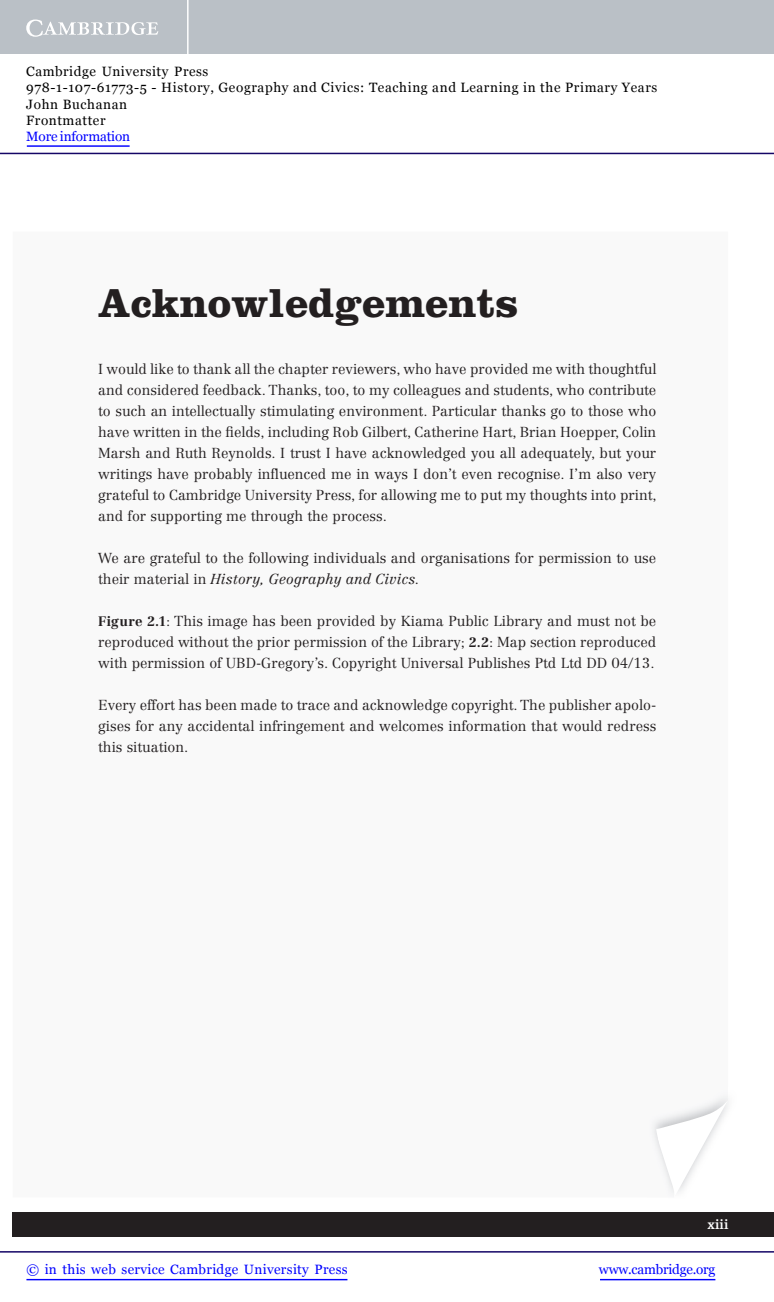
<style>
.page{position:relative;width:774px;height:1302px;background:#fff}
.page>*{position:absolute;margin:0;border:0;box-sizing:border-box;transform-origin:0 0}
.t1{font:700 42px "Clarendon LT Std";color:#231f20}
.t2{font:300 14.25px/21px "Centennial LT Std";color:#231f20;text-align:justify}
.t3{font:13.5px/16.2px "Georgia";letter-spacing:.045em;color:#000}
.t4{font:13.5px "Georgia";letter-spacing:.025em;color:#00f}
.t5{font:13.5px "Georgia";letter-spacing:-.015em;color:#00f}
.t6{font:13.5px "Georgia";letter-spacing:-.01em;color:#00f}
.t7{font:700 13.5px "Egyptienne FLT Std";color:#fff}
.s1{font-style:italic}
.s2{font-weight:700;font-size:13.5px}
</style>
<div class="page">
<div style="left:13px;top:1212px;width:761px;height:24px;background:#231f20"></div>
<svg style="left:655px;top:1100px;width:73px;height:97px"></svg>
<div style="left:0;top:0;width:774px;height:54px;background:#bac0c6"></div>
<svg style="left:26px;top:20px;width:132px;height:17px"></svg>
<hr style="left:187px;top:0;width:2px;height:54px;background:#fff">
<hr style="left:0;top:153px;width:774px;height:1px;background:#150666">
<hr style="left:27px;top:145px;width:103px;height:2px;background:#00f">
<hr style="left:600px;top:1279px;width:115px;height:1px;background:#00f">
<hr style="left:0;top:1251px;width:774px;height:1px;background:#150666">
<hr style="left:26px;top:1279px;width:321px;height:1px;background:#00f">
<p class="t3" style="left:26px;top:63px;width:633px">Cambridge University Press<br>978-1-107-61773-5 - History, Geography and Civics: Teaching and Learning in the Primary Years John Buchanan<br>Frontmatter</p>
<p class="t6" style="left:26px;top:129px;width:105px">More information</p>
<h1 class="t1" style="left:98px;top:288px;width:422px">Acknowledgements</h1>
<p class="t2" style="left:98px;top:360px;width:560px">I would like to thank all the chapter reviewers, who have provided me with thoughtful and considered feedback. Thanks, too, to my colleagues and students, who contribute to such an intellectually stimulating environment. Particular thanks go to those who have written in the fields, including Rob Gilbert, Catherine Hart, Brian Hoepper, Colin Marsh and Ruth Reynolds. I trust I have acknowledged you all adequately, but your writings have probably influenced me in ways I don’t even recognise. I’m also very grateful to Cambridge University Press, for allowing me to put my thoughts into print, and for supporting me through the process.</p>
<p class="t2" style="left:98px;top:549px;width:559px">We are grateful to the following individuals and organisations for permission to use their material in <span class="s1">History, Geography and Civics.</span></p>
<p class="t2" style="left:98px;top:612px;width:559px"><span class="s2">Figure 2.1</span>: This image has been provided by Kiama Public Library and must not be reproduced without the prior permission of the Library; <span class="s2">2.2</span>: Map section reproduced with permission of UBD-Gregory’s. Copyright Universal Publishes Ptd Ltd DD 04/13.</p>
<p class="t2" style="left:98px;top:696px;width:559px">Every effort has been made to trace and acknowledge copyright. The publisher apolo&shy;gises for any accidental infringement and welcomes information that would redress this situation.</p>
<p class="t7" style="left:707px;top:1219px;width:23px">xiii</p>
<p class="t4" style="left:26px;top:1261px;width:323px">© in this web service Cambridge University Press</p>
<p class="t5" style="left:599px;top:1261px;width:118px">www.cambridge.org</p>
</div>
